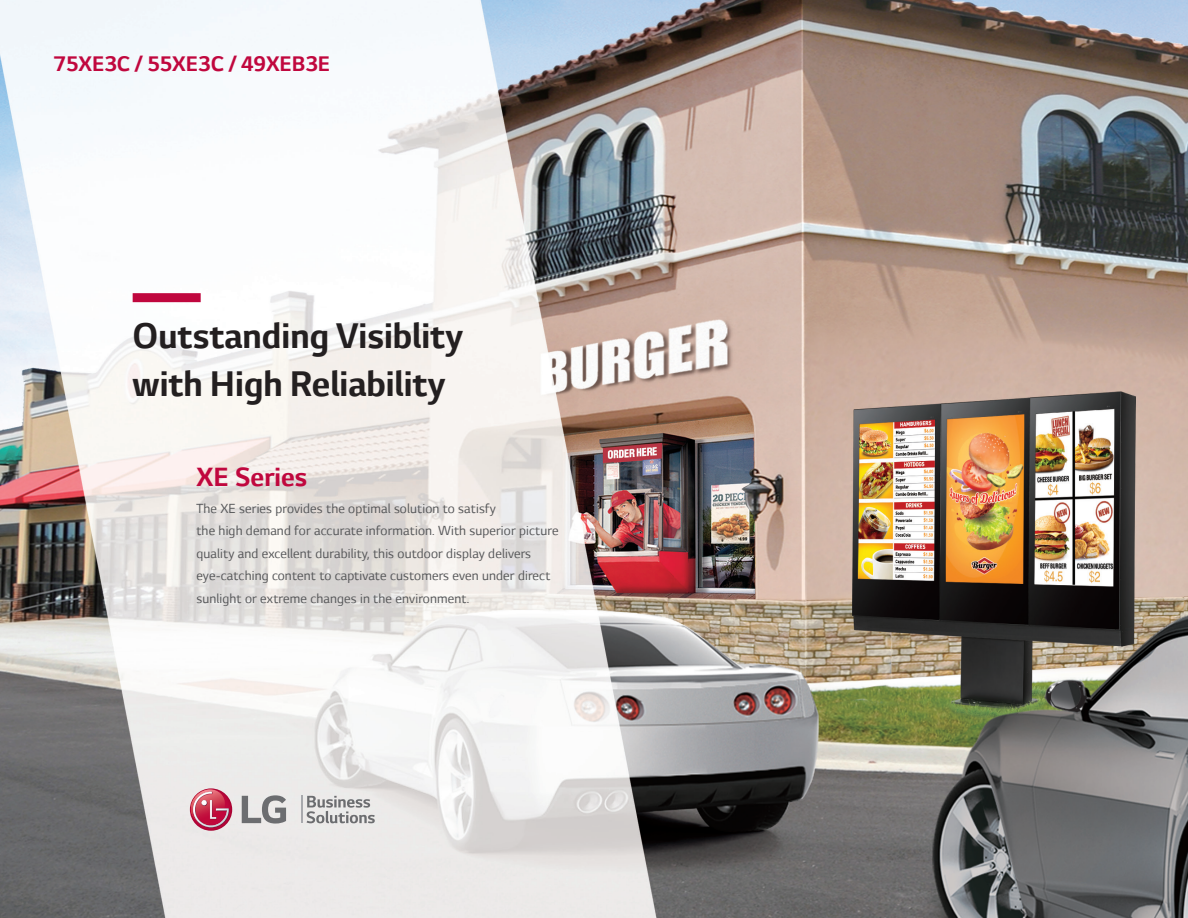
<style>
.page{position:relative;width:1188px;height:918px;background:#fff}
.page>*{position:absolute;margin:0;border:0;box-sizing:border-box;transform-origin:0 0}
.t1{font:700 40.5px/48px "LG Smart";color:#231f20}
.t2{font:700 30px "LG Smart";color:#c0073e}
.t3{font:700 24px "LG Smart";color:#c0073e}
.t4{font:15px/22.5px "LG Smart";letter-spacing:.01em;color:#57585a}
</style>
<div class="page">
<img style="left:0;top:0;width:1188px;height:918px">
<svg style="left:301px;top:796px;width:74px;height:27px;background:#bfbfbf"></svg>
<svg style="left:242px;top:795px;width:44px;height:29px"></svg>
<svg style="left:190px;top:788px;width:42px;height:43px"></svg>
<svg style="left:189px;top:789px;width:40px;height:39px;background:#ce657d"></svg>
<div style="left:133px;top:293px;width:68px;height:9px;background:#c0073e"></div>
<h3 class="t3" style="left:54px;top:51px;width:278px">75XE3C / 55XE3C / 49XEB3E</h3>
<h1 class="t1" style="left:133px;top:313px;width:332px">Outstanding Visiblity with High Reliability</h1>
<h2 class="t2" style="left:196px;top:460px;width:112px">XE Series</h2>
<p class="t4" style="left:196px;top:497px;width:364px">The XE series provides the optimal solution to satisfy<br>the high demand for accurate information. With superior picture quality and excellent durability, this outdoor display delivers eye-catching content to captivate customers even under direct sunlight or extreme changes in the environment.</p>
</div>
